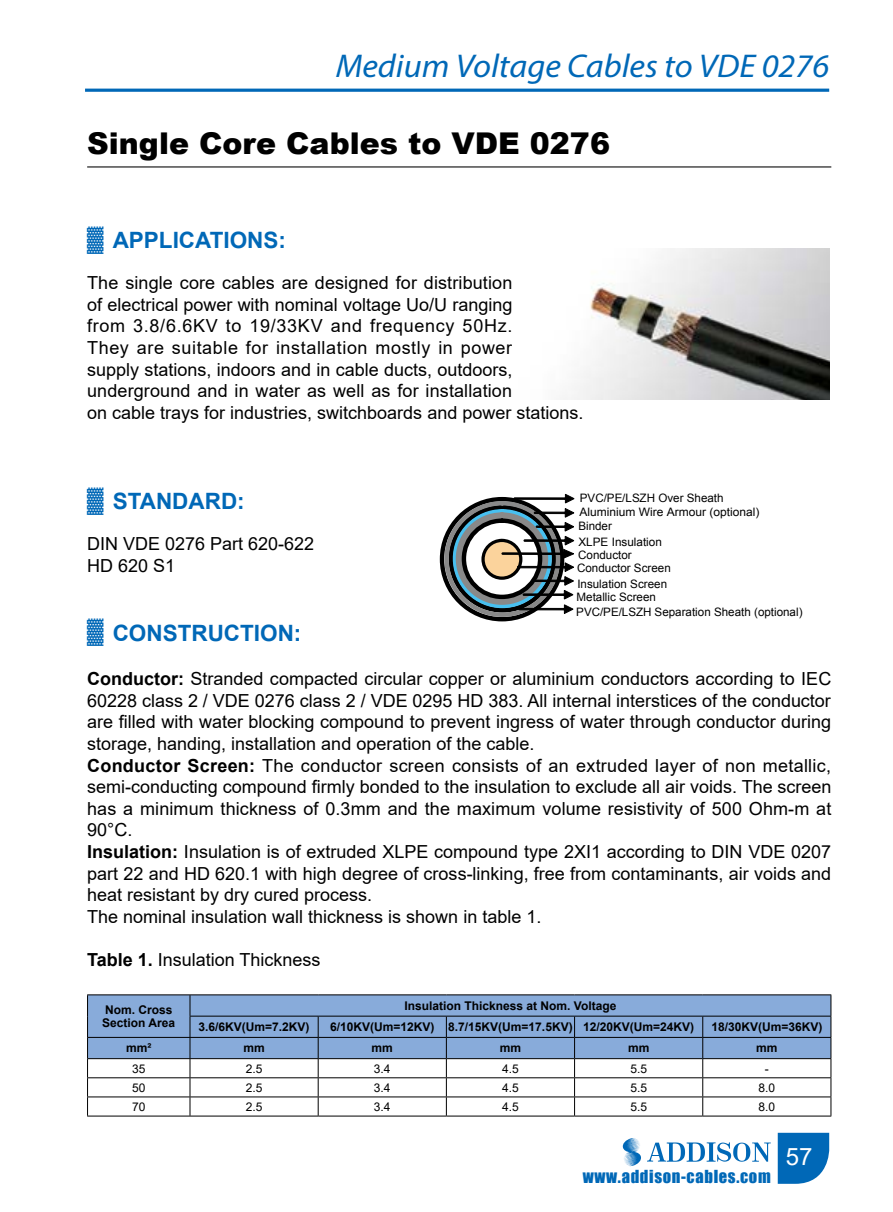
<style>
.page{position:relative;width:893px;height:1212px;background:#fff}
.page>*{position:absolute;margin:0;border:0;box-sizing:border-box;transform-origin:0 0}
.t1{font:italic 33px "Myriad Pro";color:#0068b7;scale:1.04 1}
.t2{font:900 30px "Arial";color:#000}
.t3{font:24px "Arial";color:#fff}
.t4{font:700 22.5px "Arial";color:#0068b7}
.t5{font:18px/21.6px "Arial";color:#000}
.t6{font:16.5px "Impact";letter-spacing:.04em;color:#0068b7}
.t7{font:700 12px/13.5px "Arial";color:#000}
.t8{font:12px "Arial";color:#000}
.t9{font:11.55px/13.4px "Arial";color:#000}
.s1{font-weight:700}
</style>
<div class="page">
<svg style="left:778px;top:1133px;width:51px;height:51px;background:#1775bd"></svg>
<svg style="left:622px;top:1138px;width:149px;height:28px"></svg>
<hr style="left:85px;top:89px;width:744px;height:3px;background:#0068b7">
<hr style="left:87px;top:166px;width:744px;height:1px;background:#000">
<div style="left:88px;top:995px;width:743px;height:63px;background:#88abda"></div>
<hr style="left:87px;top:994px;width:103px;height:1px;background:#000">
<hr style="left:190px;top:994px;width:128px;height:1px;background:#000">
<hr style="left:318px;top:994px;width:128px;height:1px;background:#000">
<hr style="left:446px;top:994px;width:129px;height:1px;background:#000">
<hr style="left:575px;top:994px;width:128px;height:1px;background:#000">
<hr style="left:703px;top:994px;width:128px;height:1px;background:#000">
<hr style="left:190px;top:1016px;width:128px;height:1px;background:#000">
<hr style="left:318px;top:1016px;width:128px;height:1px;background:#000">
<hr style="left:446px;top:1016px;width:129px;height:1px;background:#000">
<hr style="left:575px;top:1016px;width:128px;height:1px;background:#000">
<hr style="left:703px;top:1016px;width:128px;height:1px;background:#000">
<hr style="left:87px;top:1037px;width:103px;height:1px;background:#000">
<hr style="left:190px;top:1037px;width:128px;height:1px;background:#000">
<hr style="left:318px;top:1037px;width:128px;height:1px;background:#000">
<hr style="left:446px;top:1037px;width:129px;height:1px;background:#000">
<hr style="left:575px;top:1037px;width:128px;height:1px;background:#000">
<hr style="left:703px;top:1037px;width:128px;height:1px;background:#000">
<hr style="left:87px;top:1058px;width:103px;height:1px;background:#000">
<hr style="left:190px;top:1058px;width:128px;height:1px;background:#000">
<hr style="left:318px;top:1058px;width:128px;height:1px;background:#000">
<hr style="left:446px;top:1058px;width:129px;height:1px;background:#000">
<hr style="left:575px;top:1058px;width:128px;height:1px;background:#000">
<hr style="left:703px;top:1058px;width:128px;height:1px;background:#000">
<hr style="left:87px;top:1077px;width:103px;height:1px;background:#000">
<hr style="left:190px;top:1077px;width:128px;height:1px;background:#000">
<hr style="left:318px;top:1077px;width:128px;height:1px;background:#000">
<hr style="left:446px;top:1077px;width:129px;height:1px;background:#000">
<hr style="left:575px;top:1077px;width:128px;height:1px;background:#000">
<hr style="left:703px;top:1077px;width:128px;height:1px;background:#000">
<hr style="left:87px;top:1096px;width:103px;height:1px;background:#000">
<hr style="left:190px;top:1096px;width:128px;height:1px;background:#000">
<hr style="left:318px;top:1096px;width:128px;height:1px;background:#000">
<hr style="left:446px;top:1096px;width:129px;height:1px;background:#000">
<hr style="left:575px;top:1096px;width:128px;height:1px;background:#000">
<hr style="left:703px;top:1096px;width:128px;height:1px;background:#000">
<hr style="left:87px;top:1116px;width:103px;height:1px;background:#000">
<hr style="left:190px;top:1116px;width:128px;height:1px;background:#000">
<hr style="left:318px;top:1116px;width:128px;height:1px;background:#000">
<hr style="left:446px;top:1116px;width:129px;height:1px;background:#000">
<hr style="left:575px;top:1116px;width:128px;height:1px;background:#000">
<hr style="left:703px;top:1116px;width:128px;height:1px;background:#000">
<svg style="left:87px;top:995px;width:1px;height:121px"></svg>
<svg style="left:190px;top:995px;width:1px;height:121px"></svg>
<svg style="left:318px;top:1016px;width:1px;height:100px"></svg>
<svg style="left:446px;top:1016px;width:1px;height:100px"></svg>
<svg style="left:574px;top:1016px;width:1px;height:100px"></svg>
<svg style="left:702px;top:1016px;width:1px;height:100px"></svg>
<svg style="left:831px;top:995px;width:1px;height:121px"></svg>
<svg style="left:481px;top:539px;width:41px;height:41px"></svg>
<div style="left:440px;top:497px;width:124px;height:124px;border:4px solid #000;border-radius:50%"></div>
<div style="left:449px;top:505px;width:107px;height:107px;border:5px solid #000;border-radius:50%"></div>
<div style="left:444px;top:501px;width:116px;height:116px;border:4px solid #898989;border-radius:50%"></div>
<div style="left:453px;top:509px;width:99px;height:99px;border:4px solid #47c0f0;border-radius:50%"></div>
<div style="left:456px;top:512px;width:92px;height:93px;border:7px solid #898989;border-radius:50%"></div>
<div style="left:462px;top:518px;width:80px;height:81px;border:4px solid #000;border-radius:50%"></div>
<svg style="left:502px;top:494px;width:72px;height:120px"></svg>
<img style="left:563px;top:248px;width:266px;height:152px">
<h1 class="t1" style="left:336px;top:46px;width:476px">Medium Voltage Cables to VDE 0276</h1>
<h2 class="t2" style="left:87px;top:121px;width:524px">Single Core Cables to VDE 0276</h2>
<p class="t4" style="left:87px;top:224px;width:200px">▓ APPLICATIONS:</p>
<p class="t5" style="left:87px;top:272px;width:498px">The single core cables are designed for distribution<br>of electrical power with nominal voltage Uo/U ranging<br>from 3.8/6.6KV to 19/33KV and frequency 50Hz.<br>They are suitable for installation mostly in power<br>supply stations, indoors and in cable ducts, outdoors, underground and in water as well as for installation<br>on cable trays for industries, switchboards and power stations.</p>
<p class="t4" style="left:87px;top:485px;width:159px">▓ STANDARD:</p>
<p class="t5" style="left:87px;top:533px;width:229px">DIN VDE 0276 Part 620-622<br>HD 620 S1</p>
<p class="t9" style="left:579px;top:491px;width:182px;line-height:14.5px">PVC/PE/LSZH Over Sheath<br>Aluminium Wire Armour (optional)</p>
<p class="t9" style="left:577px;top:535px;width:95px">XLPE Insulation<br>Conductor<br>Conductor Screen</p>
<p class="t9" style="left:576px;top:577px;width:228px;line-height:14px">Insulation Screen<br>Metallic Screen<br>PVC/PE/LSZH Separation Sheath (optional)</p>
<p class="t9" style="left:578px;top:519px;width:35px">Binder</p>
<p class="t4" style="left:87px;top:617px;width:216px">▓ CONSTRUCTION:</p>
<p class="t5" style="left:87px;top:668px;width:746px"><span class="s1">Conductor:</span> Stranded compacted circular copper or aluminium conductors according to IEC 60228 class 2 / VDE 0276 class 2 / VDE 0295 HD 383. All internal interstices of the conductor are filled with water blocking compound to prevent ingress of water through conductor during storage, handing, installation and operation of the cable.<br><span class="s1">Conductor Screen:</span> The conductor screen consists of an extruded layer of non metallic, semi-conducting compound firmly bonded to the insulation to exclude all air voids. The screen has a minimum thickness of 0.3mm and the maximum volume resistivity of 500 Ohm-m at 90°C.<br><span class="s1">Insulation:</span> Insulation is of extruded XLPE compound type 2XI1 according to DIN VDE 0207 part 22 and HD 620.1 with high degree of cross-linking, free from contaminants, air voids and heat resistant by dry cured process.<br>The nominal insulation wall thickness is shown in table 1.</p>
<p class="t5" style="left:87px;top:949px;width:235px"><span class="s1">Table 1.</span> Insulation Thickness</p>
<p class="t7" style="left:102px;top:1003px;width:74px">Nom. Cross<br>Section Area</p>
<p class="t7" style="left:405px;top:999px;width:213px">Insulation Thickness at Nom. Voltage</p>
<p class="t7" style="left:199px;top:1020px;width:113px">3.6/6KV(Um=7.2KV)</p>
<p class="t7" style="left:330px;top:1020px;width:366px">6/10KV(Um=12KV) 8.7/15KV(Um=17.5KV) 12/20KV(Um=24KV)</p>
<p class="t7" style="left:711px;top:1020px;width:113px">18/30KV(Um=36KV)</p>
<p class="t7" style="left:126px;top:1041px;width:27px">mm²</p>
<p class="t7" style="left:243px;top:1041px;width:23px">mm</p>
<p class="t7" style="left:372px;top:1041px;width:23px">mm</p>
<p class="t7" style="left:500px;top:1041px;width:23px">mm</p>
<p class="t7" style="left:628px;top:1041px;width:23px">mm</p>
<p class="t7" style="left:756px;top:1041px;width:23px">mm</p>
<p class="t8" style="left:132px;top:1060px;width:15px">35</p>
<p class="t8" style="left:246px;top:1060px;width:18px">2.5</p>
<p class="t8" style="left:374px;top:1060px;width:18px">3.4</p>
<p class="t8" style="left:502px;top:1060px;width:18px">4.5</p>
<p class="t8" style="left:630px;top:1060px;width:18px">5.5</p>
<p class="t8" style="left:765px;top:1060px;width:5px">-</p>
<p class="t8" style="left:132px;top:1079px;width:15px">50</p>
<p class="t8" style="left:246px;top:1079px;width:18px">2.5</p>
<p class="t8" style="left:374px;top:1079px;width:18px">3.4</p>
<p class="t8" style="left:502px;top:1079px;width:18px">4.5</p>
<p class="t8" style="left:630px;top:1079px;width:18px">5.5</p>
<p class="t8" style="left:758px;top:1079px;width:18px">8.0</p>
<p class="t8" style="left:132px;top:1098px;width:15px">70</p>
<p class="t8" style="left:246px;top:1098px;width:18px">2.5</p>
<p class="t8" style="left:374px;top:1098px;width:18px">3.4</p>
<p class="t8" style="left:502px;top:1098px;width:18px">4.5</p>
<p class="t8" style="left:630px;top:1098px;width:18px">5.5</p>
<p class="t8" style="left:758px;top:1098px;width:18px">8.0</p>
<p class="t6" style="left:583px;top:1164px;width:189px">www.addison-cables.com</p>
<h3 class="t3" style="left:786px;top:1140px;width:28px">57</h3>
</div>
